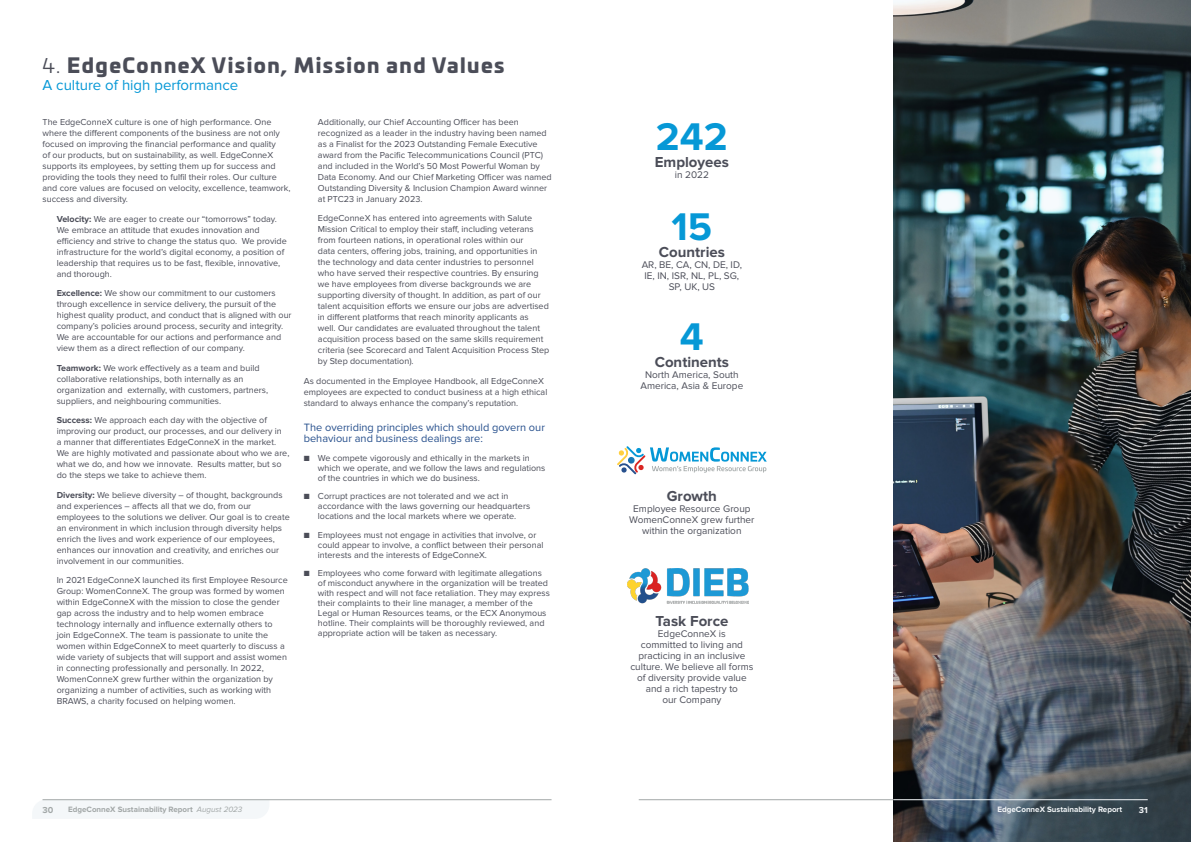
<style>
.page{position:relative;width:1191px;height:842px;background:#fff}
.page>*{position:absolute;margin:0;border:0;box-sizing:border-box;transform-origin:0 0}
.t1{font:700 40px "Proxima Nova";color:#0698d6}
.t2{font:900 20px "Univia Pro";letter-spacing:.075em;color:#4b4d58}
.t3{font:700 15px "Proxima Nova";color:#4b4d58}
.t4{font:15px "Proxima Nova";color:#0698d6}
.t5{font:11px/11px "Proxima Nova";color:#27508d}
.t6{font:10px/11px "Proxima Nova";color:#4b4d58;text-align:center}
.t7{font:9px/11px "Proxima Nova";color:#4b4d58}
.t8{font:700 9px "Proxima Nova";color:#a2a7a7}
.t9{font:700 9px "Proxima Nova";color:#f4f7f9}
.t10{font:700 8px "Proxima Nova";color:#a2a7a7}
.t11{font:700 8px "Proxima Nova";color:#f4f7f9}
.s1{font-weight:400}
.s2{font-weight:700}
.s3{font-weight:400;font-style:italic}
</style>
<div class="page">
<div style="left:33px;top:799px;width:236px;height:19px;background:#f4f7f9"></div>
<hr style="left:43px;top:799px;width:508px;height:1px;background:#a2a7a7">
<hr style="left:639px;top:799px;width:508px;height:1px;background:#a2a7a7">
<img style="left:893px;top:0;width:298px;height:842px">
<hr style="left:893px;top:799px;width:254px;height:1px;background:#f4f7f9">
<img style="left:627px;top:568px;width:121px;height:35px">
<svg style="left:617px;top:446px;width:149px;height:28px"></svg>
<h2 class="t2" style="left:43px;top:49px;width:463px"><span class="s1">4.</span> EdgeConneX Vision, Mission and Values</h2>
<h3 class="t4" style="left:43px;top:76px;width:197px">A culture of high performance</h3>
<p class="t7" style="left:43px;top:117px;width:250px">The EdgeConneX culture is one of high performance. One where the different components of the business are not only focused on improving the financial performance and quality<br>of our products, but on sustainability, as well. EdgeConneX supports its employees, by setting them up for success and providing the tools they need to fulfil their roles. Our culture and core values are focused on velocity, excellence, teamwork, success and diversity.</p>
<p class="t7" style="left:57px;top:213px;width:232px"><span class="s2">Velocity:</span> We are eager to create our “tomorrows” today.<br>We embrace an attitude that exudes innovation and efficiency and strive to change the status quo. We provide infrastructure for the world’s digital economy, a position of leadership that requires us to be fast, flexible, innovative, and thorough.</p>
<p class="t7" style="left:57px;top:288px;width:236px"><span class="s2">Excellence:</span> We show our commitment to our customers through excellence in service delivery, the pursuit of the highest quality product, and conduct that is aligned with our company’s policies around process, security and integrity.<br>We are accountable for our actions and performance and view them as a direct reflection of our company.</p>
<p class="t7" style="left:57px;top:362px;width:213px"><span class="s2">Teamwork:</span> We work effectively as a team and build collaborative relationships, both internally as an organization and externally, with customers, partners, suppliers, and neighbouring communities.</p>
<p class="t7" style="left:57px;top:415px;width:234px"><span class="s2">Success:</span> We approach each day with the objective of improving our product, our processes, and our delivery in<br>a manner that differentiates EdgeConneX in the market.<br>We are highly motivated and passionate about who we are, what we do, and how we innovate. Results matter, but so do the steps we take to achieve them.</p>
<p class="t7" style="left:57px;top:489px;width:234px"><span class="s2">Diversity:</span> We believe diversity – of thought, backgrounds and experiences – affects all that we do, from our employees to the solutions we deliver. Our goal is to create an environment in which inclusion through diversity helps enrich the lives and work experience of our employees, enhances our innovation and creativity, and enriches our involvement in our communities.</p>
<p class="t7" style="left:57px;top:575px;width:233px">In 2021 EdgeConneX launched its first Employee Resource Group: WomenConneX. The group was formed by women within EdgeConneX with the mission to close the gender gap across the industry and to help women embrace technology internally and influence externally others to join EdgeConneX. The team is passionate to unite the women within EdgeConneX to meet quarterly to discuss a wide variety of subjects that will support and assist women in connecting professionally and personally. In 2022, WomenConneX grew further within the organization by organizing a number of activities, such as working with BRAWS, a charity focused on helping women.</p>
<p class="t7" style="left:318px;top:117px;width:235px">Additionally, our Chief Accounting Officer has been recognized as a leader in the industry having been named as a Finalist for the 2023 Outstanding Female Executive award from the Pacific Telecommunications Council (PTC) and included in the World’s 50 Most Powerful Woman by Data Economy. And our Chief Marketing Officer was named Outstanding Diversity &amp; Inclusion Champion Award winner at PTC23 in January 2023.</p>
<p class="t7" style="left:318px;top:213px;width:233px">EdgeConneX has entered into agreements with Salute Mission Critical to employ their staff, including veterans from fourteen nations, in operational roles within our<br>data centers, offering jobs, training, and opportunities in the technology and data center industries to personnel who have served their respective countries. By ensuring we have employees from diverse backgrounds we are supporting diversity of thought. In addition, as part of our talent acquisition efforts we ensure our jobs are advertised in different platforms that reach minority applicants as<br>well. Our candidates are evaluated throughout the talent acquisition process based on the same skills requirement criteria (see Scorecard and Talent Acquisition Process Step by Step documentation).</p>
<p class="t7" style="left:304px;top:376px;width:245px">As documented in the Employee Handbook, all EdgeConneX employees are expected to conduct business at a high ethical standard to always enhance the company’s reputation.</p>
<p class="t5" style="left:304px;top:422px;width:243px">The overriding principles which should govern our behaviour and business dealings are:</p>
<p class="t7" style="left:318px;top:453px;width:229px;line-height:10px;text-indent:-14px">■ We compete vigorously and ethically in the markets in which we operate, and we follow the laws and regulations of the countries in which we do business.</p>
<p class="t7" style="left:318px;top:491px;width:214px;line-height:10px;text-indent:-14px">■ Corrupt practices are not tolerated and we act in accordance with the laws governing our headquarters locations and the local markets where we operate.</p>
<p class="t7" style="left:318px;top:530px;width:227px;line-height:10px;text-indent:-14px">■ Employees must not engage in activities that involve, or could appear to involve, a conflict between their personal interests and the interests of EdgeConneX.</p>
<p class="t7" style="left:318px;top:568px;width:233px;line-height:10px;text-indent:-14px">■ Employees who come forward with legitimate allegations of misconduct anywhere in the organization will be treated with respect and will not face retaliation. They may express their complaints to their line manager, a member of the Legal or Human Resources teams, or the ECX Anonymous hotline. Their complaints will be thoroughly reviewed, and appropriate action will be taken as necessary.</p>
<p class="t8" style="left:43px;top:805px;width:12px">30</p>
<p class="t10" style="left:68px;top:806px;width:176px">EdgeConneX Sustainability Report <span class="s3">August 2023</span></p>
<h1 class="t1" style="left:656px;top:119px;width:73px">242</h1>
<h3 class="t3" style="left:655px;top:155px;width:76px">Employees</h3>
<p class="t6" style="left:675px;top:170px;width:36px">in 2022</p>
<h1 class="t1" style="left:671px;top:208px;width:42px">15</h1>
<h3 class="t3" style="left:659px;top:245px;width:68px">Countries</h3>
<p class="t6" style="left:642px;top:259px;width:102px">AR, BE, CA, CN, DE, ID,<br>IE, IN, ISR, NL, PL, SG,<br>SP, UK, US</p>
<h1 class="t1" style="left:680px;top:319px;width:25px">4</h1>
<h3 class="t3" style="left:654px;top:355px;width:76px">Continents</h3>
<p class="t6" style="left:640px;top:370px;width:104px">North America, South<br>America, Asia &amp; Europe</p>
<h3 class="t3" style="left:667px;top:489px;width:52px">Growth</h3>
<p class="t6" style="left:629px;top:503px;width:127px">Employee Resource Group<br>WomenConneX grew further within the organization</p>
<h3 class="t3" style="left:655px;top:614px;width:75px">Task Force</h3>
<p class="t6" style="left:630px;top:629px;width:125px">EdgeConneX is<br>committed to living and practicing in an inclusive culture. We believe all forms of diversity provide value and a rich tapestry to<br>our Company</p>
<p class="t11" style="left:997px;top:806px;width:126px">EdgeConneX Sustainability Report</p>
<p class="t9" style="left:1138px;top:805px;width:10px">31</p>
</div>
